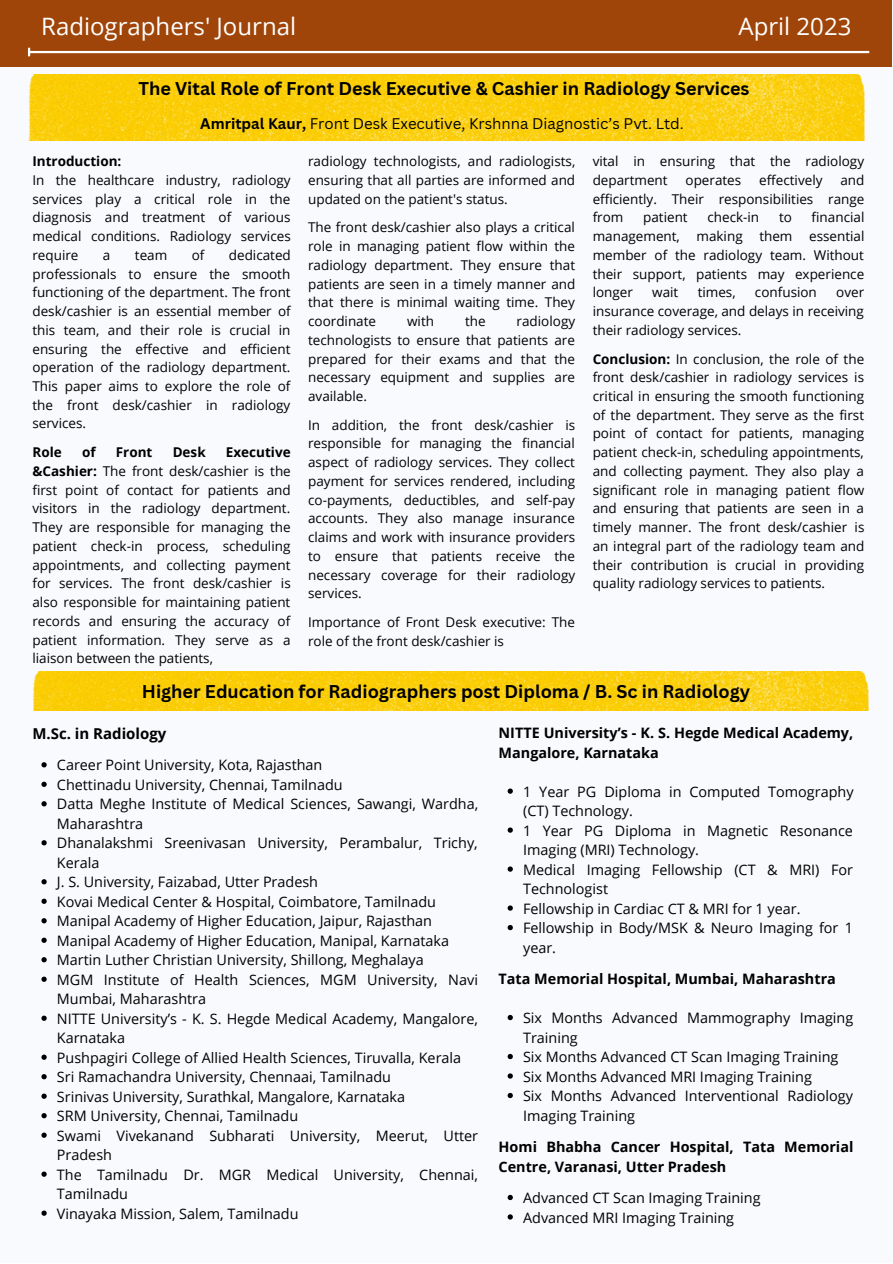
<style>
.page{position:relative;width:893px;height:1264px;background:#fff}
.page>*{position:absolute;margin:0;border:0;box-sizing:border-box;transform-origin:0 0}
.t1{font:24px "Open Sans";color:#fff}
.t2{font:700 18px "Canva Sans";color:#000}
.t3{font:15px "Canva Sans";color:#000}
.t4{font:700 15px "Open Sans";color:#000}
.t5{font:14.4px/19.5px "Open Sans";color:#000}
.t6{font:700 14.4px/19.5px "Open Sans";color:#000}
.t7{font:13.5px/18.8px "Open Sans";color:#000;text-align:justify}
.t8{font:700 13.5px "Open Sans";color:#000}
.s1{font-weight:700}
</style>
<div class="page">
<div style="left:0;top:0;width:892px;height:1262px;background:#f9fafe"></div>
<div style="left:0;top:0;width:891px;height:67px;background:#a04509"></div>
<hr style="left:30px;top:51px;width:839px;height:2px;background:#fff">
<svg style="left:28px;top:48px;width:2px;height:9px"></svg>
<img style="left:28px;top:74px;width:836px;height:66px">
<img style="left:33px;top:671px;width:836px;height:40px">
<svg style="left:41px;top:762px;width:6px;height:5px"></svg>
<svg style="left:41px;top:781px;width:6px;height:6px"></svg>
<svg style="left:41px;top:801px;width:6px;height:5px"></svg>
<svg style="left:41px;top:840px;width:6px;height:5px"></svg>
<svg style="left:41px;top:879px;width:6px;height:5px"></svg>
<svg style="left:41px;top:898px;width:6px;height:5px"></svg>
<svg style="left:41px;top:918px;width:6px;height:5px"></svg>
<svg style="left:41px;top:937px;width:6px;height:5px"></svg>
<svg style="left:41px;top:957px;width:6px;height:5px"></svg>
<svg style="left:41px;top:976px;width:6px;height:5px"></svg>
<svg style="left:41px;top:1015px;width:6px;height:5px"></svg>
<svg style="left:41px;top:1054px;width:6px;height:5px"></svg>
<svg style="left:41px;top:1074px;width:6px;height:5px"></svg>
<svg style="left:41px;top:1093px;width:6px;height:5px"></svg>
<svg style="left:41px;top:1113px;width:6px;height:5px"></svg>
<svg style="left:41px;top:1132px;width:6px;height:5px"></svg>
<svg style="left:41px;top:1171px;width:6px;height:5px"></svg>
<svg style="left:41px;top:1210px;width:6px;height:5px"></svg>
<svg style="left:507px;top:788px;width:6px;height:5px"></svg>
<svg style="left:507px;top:827px;width:6px;height:5px"></svg>
<svg style="left:507px;top:866px;width:6px;height:5px"></svg>
<svg style="left:507px;top:905px;width:6px;height:5px"></svg>
<svg style="left:507px;top:925px;width:6px;height:5px"></svg>
<svg style="left:507px;top:1014px;width:6px;height:6px"></svg>
<svg style="left:507px;top:1053px;width:6px;height:6px"></svg>
<svg style="left:507px;top:1073px;width:6px;height:5px"></svg>
<svg style="left:507px;top:1092px;width:6px;height:6px"></svg>
<svg style="left:507px;top:1194px;width:6px;height:6px"></svg>
<svg style="left:507px;top:1214px;width:6px;height:5px"></svg>
<h1 class="t1" style="left:41px;top:9px;width:256px">Radiographers' Journal</h1>
<h1 class="t1" style="left:738px;top:9px;width:114px">April 2023</h1>
<h2 class="t2" style="left:138px;top:76px;width:612px">The Vital Role of Front Desk Executive &amp; Cashier in Radiology Services</h2>
<p class="t3" style="left:200px;top:113px;width:485px"><span class="s1">Amritpal Kaur,</span> Front Desk Executive, Krshnna Diagnostic’s Pvt. Ltd.</p>
<p class="t7" style="left:308px;top:151px;width:269px">radiology technologists, and radiologists, ensuring that all parties are informed and updated on the patient's status.</p>
<p class="t7" style="left:308px;top:218px;width:269px">The front desk/cashier also plays a critical role in managing patient flow within the radiology department. They ensure that patients are seen in a timely manner and that there is minimal waiting time. They coordinate</p>
<p class="t8" style="left:32px;top:152px;width:90px">Introduction:</p>
<p class="t7" style="left:32px;top:170px;width:260px">In the healthcare industry, radiology services play a critical role in the diagnosis and treatment of various medical conditions. Radiology services require</p>
<p class="t7" style="left:592px;top:151px;width:273px">vital in ensuring that the radiology department</p>
<p class="t7" style="left:685px;top:170px;width:57px">operates</p>
<p class="t7" style="left:759px;top:170px;width:65px">effectively</p>
<p class="t7" style="left:592px;top:170px;width:273px;text-indent:248px">and efficiently. Their responsibilities range from</p>
<p class="t7" style="left:592px;top:208px;width:273px;text-indent:219px">financial management, making them essential member of the radiology team. Without their support, patients may experience longer</p>
<p class="t7" style="left:643px;top:208px;width:46px">patient</p>
<p class="t7" style="left:707px;top:208px;width:53px">check-in</p>
<p class="t7" style="left:779px;top:208px;width:14px">to</p>
<p class="t7" style="left:103px;top:245px;width:9px">a</p>
<p class="t7" style="left:135px;top:245px;width:34px">team</p>
<p class="t7" style="left:192px;top:245px;width:14px">of</p>
<p class="t7" style="left:32px;top:245px;width:260px;text-indent:196px">dedicated professionals to ensure the smooth functioning of the department. The front desk/cashier is an essential member of this team, and their role is crucial in ensuring the effective and efficient operation of the radiology department.<br>This paper aims to explore the role of the front desk/cashier in radiology services.</p>
<p class="t8" style="left:32px;top:443px;width:31px">Role</p>
<p class="t8" style="left:82px;top:443px;width:15px">of</p>
<p class="t8" style="left:116px;top:443px;width:38px">Front</p>
<p class="t8" style="left:173px;top:443px;width:35px">Desk</p>
<p class="t7" style="left:652px;top:283px;width:28px">wait</p>
<p class="t7" style="left:697px;top:283px;width:39px">times,</p>
<p class="t7" style="left:755px;top:283px;width:63px">confusion</p>
<p class="t7" style="left:592px;top:283px;width:273px;text-indent:243px">over insurance coverage, and delays in receiving their radiology services.</p>
<p class="t7" style="left:592px;top:349px;width:273px"><span class="s1">Conclusion:</span> In conclusion, the role of the front desk/cashier in radiology services is critical in ensuring the smooth functioning of the department. They serve as the first point of contact for patients, managing patient check-in, scheduling appointments, and collecting payment. They also play a significant role in managing patient flow and ensuring that patients are seen in a timely manner. The front desk/cashier is an integral part of the radiology team and their contribution is crucial in providing quality radiology services to patients.</p>
<p class="t7" style="left:308px;top:311px;width:268px;text-indent:208px">radiology technologists to ensure that patients are prepared for their exams and that the necessary equipment and supplies are available.</p>
<p class="t7" style="left:308px;top:415px;width:269px">In addition, the front desk/cashier is responsible for managing the financial aspect of radiology services. They collect payment for services rendered, including co-payments, deductibles, and self-pay accounts. They also manage insurance claims and work with insurance providers to ensure that patients receive the necessary coverage for their radiology services.</p>
<p class="t7" style="left:308px;top:612px;width:268px">Importance of Front Desk executive: The role of the front desk/cashier is</p>
<p class="t7" style="left:407px;top:311px;width:28px">with</p>
<p class="t7" style="left:465px;top:311px;width:22px">the</p>
<p class="t7" style="left:32px;top:442px;width:260px;text-indent:193px"><span class="s1">Executive &amp;Cashier:</span> The front desk/cashier is the first point of contact for patients and visitors in the radiology department.<br>They are responsible for managing the patient check-in process, scheduling appointments, and collecting payment for services. The front desk/cashier is also responsible for maintaining patient records and ensuring the accuracy of patient information. They serve as a liaison between the patients,</p>
<h2 class="t2" style="left:142px;top:678px;width:609px">Higher Education for Radiographers post Diploma / B. Sc in Radiology</h2>
<p class="t4" style="left:32px;top:723px;width:135px">M.Sc. in Radiology</p>
<p class="t5" style="left:57px;top:755px;width:423px">Career Point University, Kota, Rajasthan<br>Chettinadu University, Chennai, Tamilnadu<br>Datta Meghe Institute of Medical Sciences, Sawangi, Wardha, Maharashtra<br>Dhanalakshmi Sreenivasan University, Perambalur, Trichy, Kerala<br>J. S. University, Faizabad, Utter Pradesh<br>Kovai Medical Center &amp; Hospital, Coimbatore, Tamilnadu Manipal Academy of Higher Education, Jaipur, Rajasthan Manipal Academy of Higher Education, Manipal, Karnataka Martin Luther Christian University, Shillong, Meghalaya<br>MGM Institute of Health Sciences, MGM University, Navi Mumbai, Maharashtra<br>NITTE University’s - K. S. Hegde Medical Academy, Mangalore, Karnataka<br>Pushpagiri College of Allied Health Sciences, Tiruvalla, Kerala Sri Ramachandra University, Chennaai, Tamilnadu<br>Srinivas University, Surathkal, Mangalore, Karnataka<br>SRM University, Chennai, Tamilnadu<br>Swami Vivekanand Subharati University, Meerut, Utter Pradesh<br>The Tamilnadu Dr. MGR Medical University, Chennai, Tamilnadu<br>Vinayaka Mission, Salem, Tamilnadu</p>
<p class="t6" style="left:498px;top:723px;width:356px">NITTE University’s - K. S. Hegde Medical Academy,<br>Mangalore, Karnataka</p>
<p class="t5" style="left:523px;top:781px;width:332px">1 Year PG Diploma in Computed Tomography (CT) Technology.<br>1 Year PG Diploma in Magnetic Resonance<br>Imaging (MRI) Technology.<br>Medical Imaging Fellowship (CT &amp; MRI) For<br>Technologist<br>Fellowship in Cardiac CT &amp; MRI for 1 year.<br>Fellowship in Body/MSK &amp; Neuro Imaging for 1 year.</p>
<p class="t6" style="left:498px;top:968px;width:339px">Tata Memorial Hospital, Mumbai, Maharashtra</p>
<p class="t5" style="left:523px;top:1007px;width:332px">Six Months Advanced Mammography Imaging Training<br>Six Months Advanced CT Scan Imaging Training Six Months Advanced MRI Imaging Training<br>Six Months Advanced Interventional Radiology Imaging Training</p>
<p class="t6" style="left:498px;top:1136px;width:356px">Homi Bhabha Cancer Hospital, Tata Memorial<br>Centre, Varanasi, Utter Pradesh</p>
<p class="t5" style="left:523px;top:1187px;width:239px">Advanced CT Scan Imaging Training<br>Advanced MRI Imaging Training</p>
</div>
